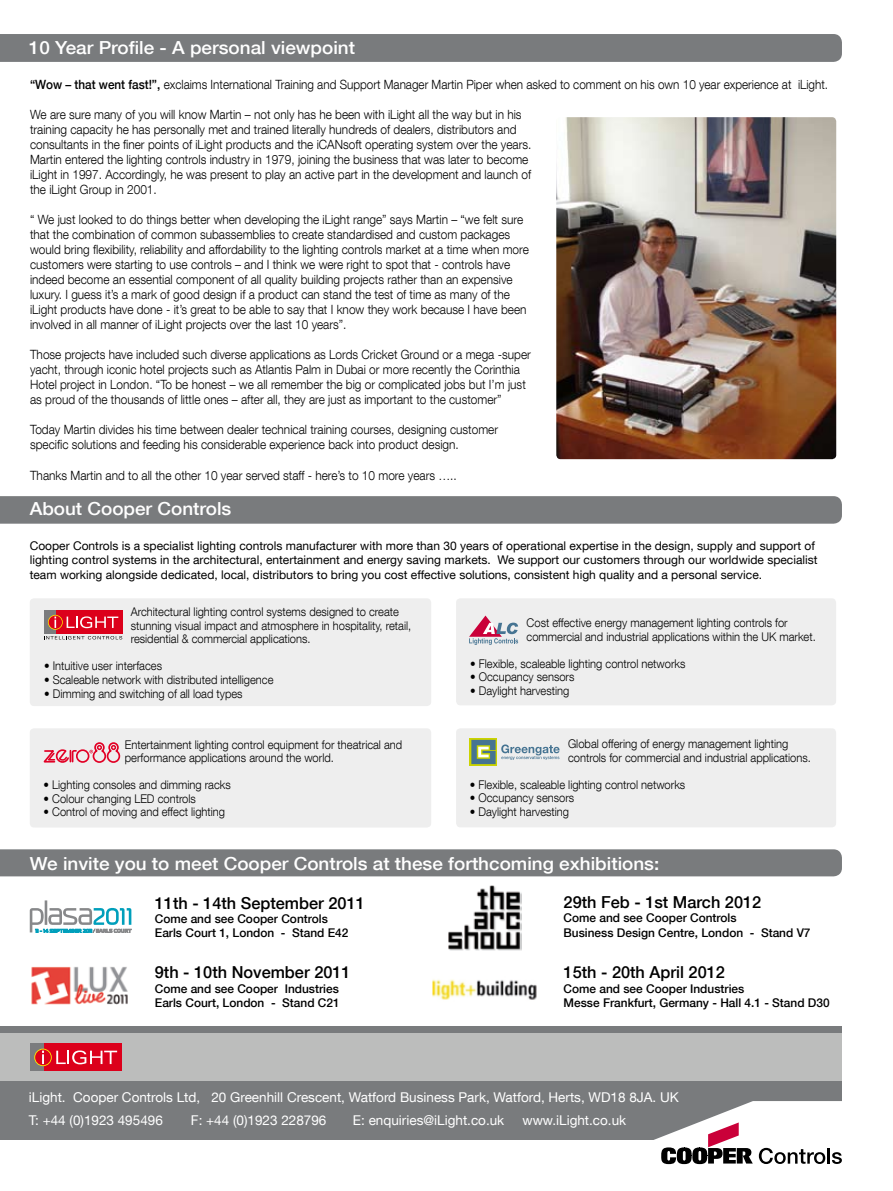
<style>
.page{position:relative;width:893px;height:1191px;background:#fff}
.page>*{position:absolute;margin:0;border:0;box-sizing:border-box;transform-origin:0 0}
.t1{font:500 18px "Helvetica Neue LT Com";color:#fff;scale:1.05 1}
.t2{font:500 16.5px "Helvetica Neue LT Com";color:#000}
.t3{font:13.5px/22.5px "Helvetica Neue LT Com";color:#fff}
.t4{font:300 12.75px/15px "Helvetica Neue LT Com";color:#000;scale:.93 1}
.t5{font:300 12.75px "Helvetica Neue LT Com";color:#000;scale:.92 1}
.t6{font:300 12px/13.5px "Helvetica Neue LT Com";color:#000;scale:.93 1}
.t7{font:12px/14.4px "Helvetica Neue LT Com";color:#000}
.t8{font:500 12px/14.4px "Helvetica Neue LT Com";color:#000}
.s1{font-weight:500}
</style>
<div class="page">
<img style="left:31px;top:966px;width:97px;height:39px">
<div style="left:0;top:1026px;width:842px;height:113px;background:#797b7d"></div>
<svg style="left:24px;top:1101px;width:818px;height:64px"></svg>
<div style="left:0;top:1033px;width:842px;height:48px;background:#bcbdbc"></div>
<div style="left:456px;top:598px;width:380px;height:107px;background:#eee;border-radius:4px"></div>
<div style="left:456px;top:728px;width:380px;height:99px;background:#eee;border-radius:4px"></div>
<div style="left:30px;top:728px;width:401px;height:99px;background:#eee;border-radius:4px"></div>
<div style="left:30px;top:598px;width:401px;height:108px;background:#eee;border-radius:4px"></div>
<div style="left:0;top:34px;width:842px;height:28px;background:#797b7d"></div>
<div style="left:0;top:496px;width:842px;height:27px;background:#797b7d"></div>
<div style="left:0;top:849px;width:842px;height:27px;background:#797b7d"></div>
<img style="left:448px;top:886px;width:74px;height:64px">
<img style="left:432px;top:979px;width:105px;height:21px">
<img style="left:556px;top:117px;width:280px;height:342px">
<div style="left:44px;top:1043px;width:78px;height:28px;background:#dc001b"></div>
<div style="left:30px;top:1043px;width:14px;height:28px;background:#7b7c7e"></div>
<svg style="left:56px;top:1050px;width:61px;height:14px"></svg>
<svg style="left:34px;top:1048px;width:18px;height:18px"></svg>
<div style="left:35px;top:1049px;width:16px;height:16px;background:#dc001b;border-radius:50%"></div>
<svg style="left:42px;top:1050px;width:2px;height:14px"></svg>
<svg style="left:30px;top:900px;width:101px;height:32px"></svg>
<svg style="left:661px;top:1122px;width:92px;height:42px"></svg>
<svg style="left:759px;top:1147px;width:66px;height:17px"></svg>
<hr style="left:827px;top:1148px;width:3px;height:15px;background:#000">
<svg style="left:832px;top:1152px;width:10px;height:12px"></svg>
<svg style="left:469px;top:615px;width:49px;height:30px"></svg>
<div style="left:470px;top:738px;width:27px;height:27px;background:#b8c514"></div>
<svg style="left:471px;top:740px;width:88px;height:24px"></svg>
<svg style="left:44px;top:742px;width:76px;height:21px"></svg>
<div style="left:56px;top:610px;width:66px;height:24px;background:#dc001b"></div>
<div style="left:44px;top:610px;width:12px;height:24px;background:#7b7c7e"></div>
<svg style="left:67px;top:616px;width:51px;height:12px"></svg>
<svg style="left:44px;top:636px;width:78px;height:3px"></svg>
<svg style="left:48px;top:615px;width:15px;height:15px"></svg>
<svg style="left:49px;top:615px;width:13px;height:14px"></svg>
<svg style="left:55px;top:616px;width:1px;height:12px"></svg>
<h1 class="t1" style="left:29px;top:36px;width:312px">10 Year Profile - A personal viewpoint</h1>
<p class="t5" style="left:30px;top:76px;width:869px"><span class="s1">“Wow – that went fast!”,</span> exclaims International Training and Support Manager Martin Piper when asked to comment on his own 10 year experience at iLight.</p>
<p class="t4" style="left:30px;top:107px;width:541px">We are sure many of you will know Martin – not only has he been with iLight all the way but in his training capacity he has personally met and trained literally hundreds of dealers, distributors and consultants in the finer points of iLight products and the iCANsoft operating system over the years.<br>Martin entered the lighting controls industry in 1979, joining the business that was later to become iLight in 1997. Accordingly, he was present to play an active part in the development and launch of the iLight Group in 2001.</p>
<p class="t4" style="left:30px;top:211px;width:538px">“ We just looked to do things better when developing the iLight range” says Martin – “we felt sure that the combination of common subassemblies to create standardised and custom packages would bring flexibility, reliability and affordability to the lighting controls market at a time when more customers were starting to use controls – and I think we were right to spot that - controls have indeed become an essential component of all quality building projects rather than an expensive luxury. I guess it’s a mark of good design if a product can stand the test of time as many of the iLight products have done - it’s great to be able to say that I know they work because I have been involved in all manner of iLight projects over the last 10 years”.</p>
<p class="t4" style="left:30px;top:346px;width:540px">Those projects have included such diverse applications as Lords Cricket Ground or a mega -super yacht, through iconic hotel projects such as Atlantis Palm in Dubai or more recently the Corinthia Hotel project in London. “To be honest – we all remember the big or complicated jobs but I’m just as proud of the thousands of little ones – after all, they are just as important to the customer”</p>
<p class="t4" style="left:30px;top:421px;width:505px">Today Martin divides his time between dealer technical training courses, designing customer specific solutions and feeding his considerable experience back into product design.</p>
<p class="t4" style="left:30px;top:468px;width:460px">Thanks Martin and to all the other 10 year served staff - here’s to 10 more years …..</p>
<h1 class="t1" style="left:30px;top:497px;width:194px">About Cooper Controls</h1>
<p class="t7" style="left:30px;top:538px;width:789px">Cooper Controls is a specialist lighting controls manufacturer with more than 30 years of operational expertise in the design, supply and support of lighting control systems in the architectural, entertainment and energy saving markets. We support our customers through our worldwide specialist team working alongside dedicated, local, distributors to bring you cost effective solutions, consistent high quality and a personal service.</p>
<p class="t6" style="left:527px;top:616px;width:312px">Cost effective energy management lighting controls for commercial and industrial applications within the UK market.</p>
<p class="t6" style="left:470px;top:656px;width:233px">• Flexible, scaleable lighting control networks</p>
<p class="t6" style="left:470px;top:670px;width:114px">• Occupancy sensors</p>
<p class="t6" style="left:470px;top:683px;width:108px">• Daylight harvesting</p>
<p class="t6" style="left:131px;top:605px;width:303px">Architectural lighting control systems designed to create stunning visual impact and atmosphere in hospitality, retail, residential &amp; commercial applications.</p>
<p class="t6" style="left:44px;top:659px;width:128px">• Intuitive user interfaces</p>
<p class="t6" style="left:44px;top:672px;width:248px">• Scaleable network with distributed intelligence</p>
<p class="t6" style="left:44px;top:686px;width:215px">• Dimming and switching of all load types</p>
<p class="t6" style="left:125px;top:737px;width:300px">Entertainment lighting control equipment for theatrical and performance applications around the world.</p>
<p class="t6" style="left:44px;top:778px;width:203px">• Lighting consoles and dimming racks</p>
<p class="t6" style="left:44px;top:791px;width:165px">• Colour changing LED controls</p>
<p class="t6" style="left:44px;top:805px;width:197px">• Control of moving and effect lighting</p>
<p class="t6" style="left:568px;top:737px;width:263px">Global offering of energy management lighting controls for commercial and industrial applications.</p>
<p class="t6" style="left:470px;top:777px;width:233px">• Flexible, scaleable lighting control networks</p>
<p class="t6" style="left:470px;top:791px;width:114px">• Occupancy sensors</p>
<p class="t6" style="left:470px;top:804px;width:108px">• Daylight harvesting</p>
<h1 class="t1" style="left:30px;top:852px;width:601px">We invite you to meet Cooper Controls at these forthcoming exhibitions:</h1>
<p class="t2" style="left:155px;top:893px;width:212px">11th - 14th September 2011</p>
<p class="t8" style="left:155px;top:911px;width:195px">Come and see Cooper Controls<br>Earls Court 1, London - Stand E42</p>
<p class="t2" style="left:155px;top:962px;width:197px">9th - 10th November 2011</p>
<p class="t8" style="left:155px;top:981px;width:186px">Come and see Cooper Industries<br>Earls Court, London - Stand C21</p>
<p class="t2" style="left:564px;top:892px;width:199px">29th Feb - 1st March 2012</p>
<p class="t8" style="left:564px;top:910px;width:248px">Come and see Cooper Controls<br>Business Design Centre, London - Stand V7</p>
<p class="t2" style="left:564px;top:962px;width:163px">15th - 20th April 2012</p>
<p class="t8" style="left:564px;top:981px;width:268px">Come and see Cooper Industries<br>Messe Frankfurt, Germany - Hall 4.1 - Stand D30</p>
<p class="t3" style="left:29px;top:1085px;width:651px">iLight. Cooper Controls Ltd, 20 Greenhill Crescent, Watford Business Park, Watford, Herts, WD18 8JA. UK<br>T: +44 (0)1923 495496</p>
<p class="t3" style="left:191px;top:1108px;width:137px">F: +44 (0)1923 228796</p>
<p class="t3" style="left:353px;top:1108px;width:153px">E: enquiries@iLight.co.uk</p>
<p class="t3" style="left:522px;top:1108px;width:105px">www.iLight.co.uk</p>
</div>
